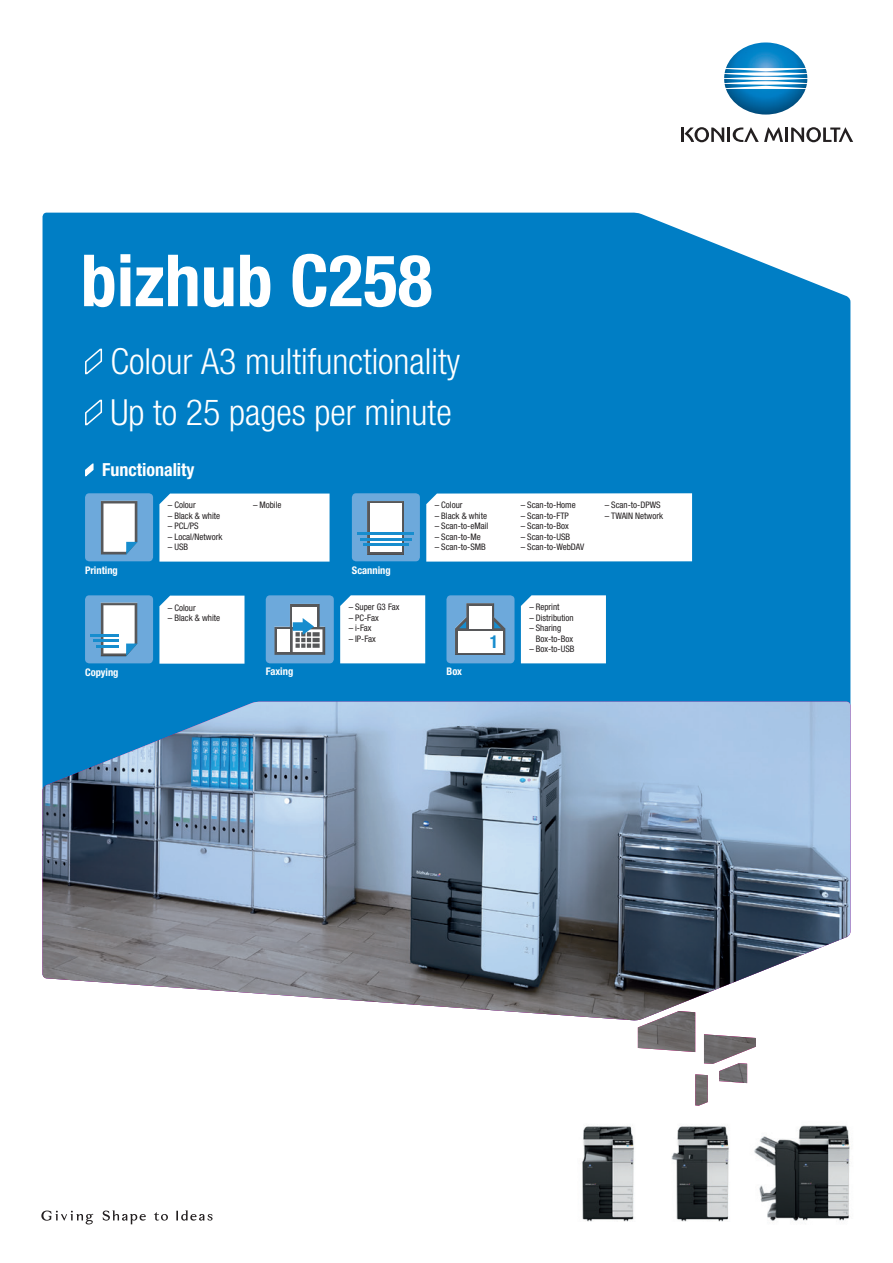
<style>
.page{position:relative;width:893px;height:1263px;background:#fff}
.page>*{position:absolute;margin:0;border:0;box-sizing:border-box;transform-origin:0 0}
.Bro_Title_HEAD_BoldC{font:700 condensed 72px "Helvetica Neue LTW1 G";color:#fff}
.Bro_Title_SUBLINE_Li{font:300 condensed 36px "Helvetica Neue LTW1 G";color:#fff}
.Bro_Inside_SUBHEAD_W{font:700 condensed 18px "Helvetica Neue LTW1 G";color:#fff}
.t1{font:700 condensed 17.85px "Helvetica Neue LTW1 G";color:#178dce}
.Bro_Inside_ICON_SUBL{font:700 condensed 10.5px "Helvetica Neue LTW1 G";color:#fff}
.Bro_Inside_WORKFLOW{font:condensed 9px "Helvetica Neue LTW1 G";color:#231f20}
</style>
<div class="page">
<div style="left:43px;top:213px;width:807px;height:489px;background:#007ec5"></div>
<img style="left:724px;top:42px;width:83px;height:73px">
<hr style="left:785px;top:128px;width:3px;height:14px;background:#231f20">
<svg style="left:791px;top:127px;width:62px;height:15px"></svg>
<svg style="left:681px;top:127px;width:102px;height:15px"></svg>
<svg style="left:103px;top:1210px;width:43px;height:14px"></svg>
<svg style="left:176px;top:1210px;width:37px;height:10px"></svg>
<svg style="left:41px;top:1210px;width:52px;height:14px"></svg>
<svg style="left:154px;top:1212px;width:14px;height:9px"></svg>
<svg style="left:84px;top:348px;width:19px;height:28px"></svg>
<svg style="left:84px;top:399px;width:19px;height:28px"></svg>
<img style="left:43px;top:702px;width:807px;height:318px">
<img style="left:754px;top:1125px;width:98px;height:96px">
<img style="left:582px;top:1125px;width:52px;height:97px">
<img style="left:671px;top:1126px;width:58px;height:96px">
<svg style="left:638px;top:1011px;width:118px;height:95px"></svg>
<img style="left:719px;top:1063px;width:28px;height:20px">
<svg style="left:84px;top:461px;width:10px;height:17px"></svg>
<svg style="left:159px;top:596px;width:85px;height:68px"></svg>
<div style="left:85px;top:595px;width:68px;height:68px;background:#6da9db;border-radius:4px"></div>
<svg style="left:100px;top:603px;width:27px;height:54px"></svg>
<svg style="left:101px;top:602px;width:37px;height:54px;background:#c9d3da"></svg>
<hr style="left:96px;top:645px;width:23px;height:3px;background:#178dce">
<hr style="left:94px;top:639px;width:25px;height:3px;background:#178dce">
<hr style="left:91px;top:634px;width:28px;height:2px;background:#178dce">
<div style="left:446px;top:595px;width:68px;height:68px;background:#6da9db;border-radius:4px"></div>
<svg style="left:505px;top:628px;width:1px;height:27px"></svg>
<svg style="left:455px;top:603px;width:50px;height:52px"></svg>
<div style="left:469px;top:606px;width:22px;height:22px;background:#fff"></div>
<div style="left:458px;top:631px;width:45px;height:21px;background:#fff"></div>
<div style="left:266px;top:595px;width:68px;height:68px;background:#6da9db;border-radius:4px"></div>
<svg style="left:325px;top:627px;width:1px;height:28px"></svg>
<svg style="left:274px;top:604px;width:51px;height:51px"></svg>
<svg style="left:521px;top:595px;width:85px;height:68px"></svg>
<svg style="left:340px;top:595px;width:85px;height:68px"></svg>
<div style="left:352px;top:493px;width:68px;height:68px;background:#6da9db;border-radius:4px"></div>
<div style="left:366px;top:500px;width:39px;height:55px;background:#57585a"></div>
<div style="left:370px;top:503px;width:32px;height:49px;background:#fff"></div>
<hr style="left:363px;top:543px;width:46px;height:3px;background:#178dce">
<hr style="left:360px;top:538px;width:51px;height:2px;background:#178dce">
<hr style="left:358px;top:532px;width:56px;height:3px;background:#178dce">
<svg style="left:426px;top:493px;width:266px;height:69px"></svg>
<div style="left:85px;top:493px;width:68px;height:68px;background:#6da9db;border-radius:4px"></div>
<svg style="left:100px;top:500px;width:37px;height:54px"></svg>
<svg style="left:101px;top:501px;width:37px;height:54px;background:#cdd5db"></svg>
<svg style="left:159px;top:493px;width:171px;height:69px"></svg>
<p class="Bro_Title_HEAD_BoldC" style="left:81px;top:237px;width:353px">bizhub C258</p>
<p class="Bro_Title_SUBLINE_Li" style="left:111px;top:340px;width:351px">Colour A3 multifunctionality</p>
<p class="Bro_Title_SUBLINE_Li" style="left:111px;top:391px;width:343px">Up to 25 pages per minute</p>
<p class="Bro_Inside_SUBHEAD_W" style="left:102px;top:459px;width:94px">Functionality</p>
<p class="Bro_Inside_WORKFLOW" style="left:168px;top:500px;width:29px">– Colour</p>
<p class="Bro_Inside_WORKFLOW" style="left:168px;top:510px;width:54px">– Black &amp; white</p>
<p class="Bro_Inside_WORKFLOW" style="left:168px;top:521px;width:32px">– PCL/PS</p>
<p class="Bro_Inside_WORKFLOW" style="left:168px;top:531px;width:56px">– Local/Network</p>
<p class="Bro_Inside_WORKFLOW" style="left:168px;top:542px;width:22px">– USB</p>
<p class="Bro_Inside_WORKFLOW" style="left:253px;top:500px;width:30px">– Mobile</p>
<p class="Bro_Inside_WORKFLOW" style="left:435px;top:500px;width:29px">– Colour</p>
<p class="Bro_Inside_WORKFLOW" style="left:435px;top:510px;width:54px">– Black &amp; white</p>
<p class="Bro_Inside_WORKFLOW" style="left:435px;top:521px;width:55px">– Scan-to-eMail</p>
<p class="Bro_Inside_WORKFLOW" style="left:435px;top:531px;width:47px">– Scan-to-Me</p>
<p class="Bro_Inside_WORKFLOW" style="left:435px;top:542px;width:53px">– Scan-to-SMB</p>
<p class="Bro_Inside_ICON_SUBL" style="left:85px;top:564px;width:34px">Printing</p>
<p class="Bro_Inside_ICON_SUBL" style="left:352px;top:564px;width:40px">Scanning</p>
<p class="Bro_Inside_WORKFLOW" style="left:168px;top:602px;width:29px">– Colour</p>
<p class="Bro_Inside_WORKFLOW" style="left:168px;top:612px;width:54px">– Black &amp; white</p>
<p class="Bro_Inside_WORKFLOW" style="left:349px;top:602px;width:52px">– Super G3 Fax</p>
<p class="Bro_Inside_WORKFLOW" style="left:349px;top:612px;width:32px">– PC-Fax</p>
<p class="Bro_Inside_WORKFLOW" style="left:349px;top:623px;width:24px">– i-Fax</p>
<p class="Bro_Inside_WORKFLOW" style="left:349px;top:633px;width:29px">– IP-Fax</p>
<p class="t1" style="left:490px;top:631px;width:10px">1</p>
<p class="Bro_Inside_ICON_SUBL" style="left:85px;top:666px;width:35px">Copying</p>
<p class="Bro_Inside_ICON_SUBL" style="left:446px;top:665px;width:17px">Box</p>
<p class="Bro_Inside_ICON_SUBL" style="left:266px;top:665px;width:29px">Faxing</p>
<p class="Bro_Inside_WORKFLOW" style="left:521px;top:500px;width:56px">– Scan-to-Home</p>
<p class="Bro_Inside_WORKFLOW" style="left:521px;top:510px;width:50px">– Scan-to-FTP</p>
<p class="Bro_Inside_WORKFLOW" style="left:521px;top:521px;width:49px">– Scan-to-Box</p>
<p class="Bro_Inside_WORKFLOW" style="left:521px;top:531px;width:51px">– Scan-to-USB</p>
<p class="Bro_Inside_WORKFLOW" style="left:521px;top:542px;width:65px">– Scan-to-WebDAV</p>
<p class="Bro_Inside_WORKFLOW" style="left:605px;top:500px;width:57px">– Scan-to-DPWS</p>
<p class="Bro_Inside_WORKFLOW" style="left:605px;top:510px;width:60px">– TWAIN Network</p>
<p class="Bro_Inside_WORKFLOW" style="left:529px;top:602px;width:32px">– Reprint</p>
<p class="Bro_Inside_WORKFLOW" style="left:529px;top:612px;width:46px">– Distribution</p>
<p class="Bro_Inside_WORKFLOW" style="left:529px;top:623px;width:33px">– Sharing</p>
<p class="Bro_Inside_WORKFLOW" style="left:536px;top:633px;width:39px">Box-to-Box</p>
<p class="Bro_Inside_WORKFLOW" style="left:529px;top:644px;width:47px">– Box-to-USB</p>
</div>
